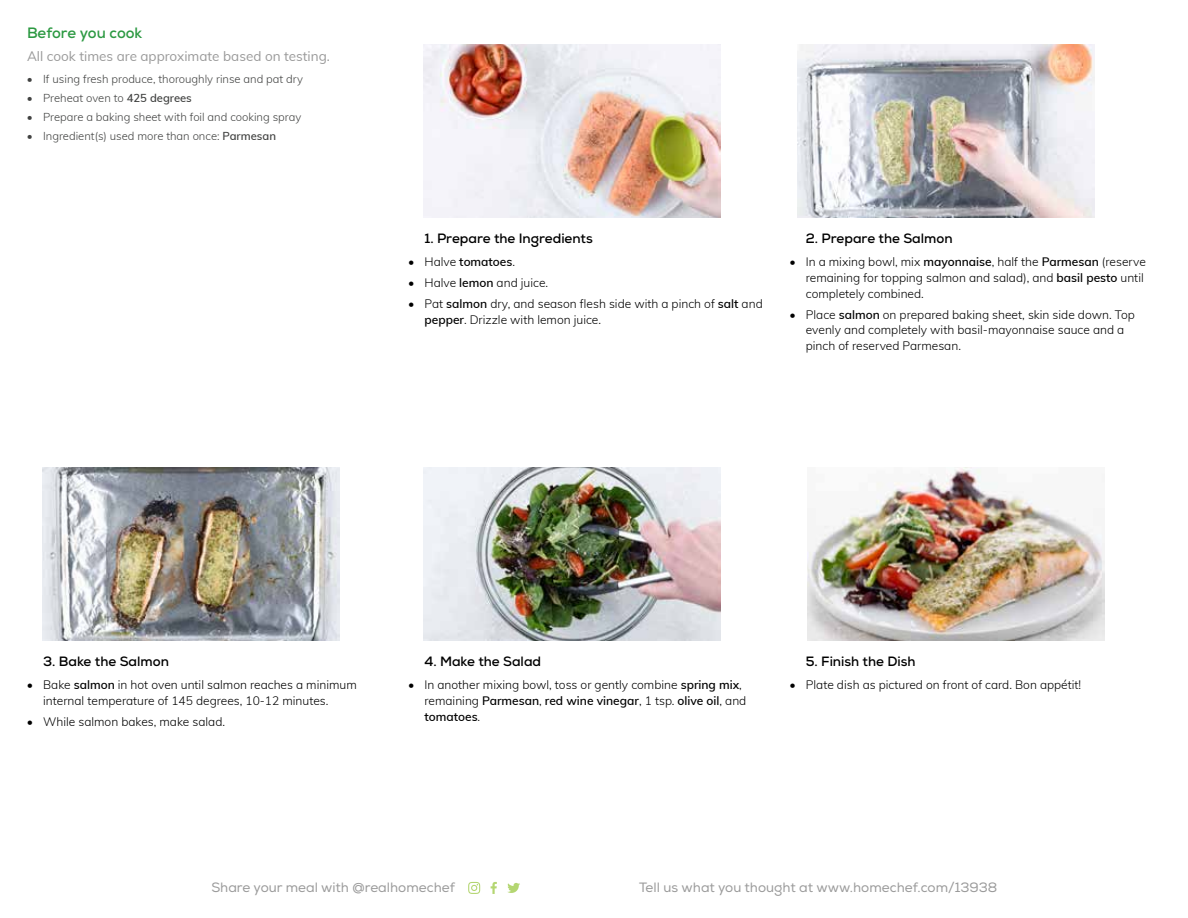
<style>
.page{position:relative;width:1188px;height:918px;background:#fff}
.page>*{position:absolute;margin:0;border:0;box-sizing:border-box;transform-origin:0 0}
.t1{font:700 15px "Nexa";letter-spacing:-.005em;color:#2c9942}
.t2{font:700 13.5px "Nexa";color:#000}
.t3{font:13.5px "Nexa";color:#9a9a9a}
.t4{font:13.5px "Muli";color:#9a9a9a}
.t5{font:300 12px/15.8px "Muli";color:#000}
.t6{font:600 12px "Muli";color:#000}
.t7{font:300 11.25px "Muli";color:#414241}
.s1{font-weight:600}
.s2{font-weight:300}
</style>
<div class="page">
<svg style="left:491px;top:882px;width:6px;height:12px"></svg>
<svg style="left:468px;top:882px;width:12px;height:12px"></svg>
<svg style="left:507px;top:883px;width:13px;height:10px"></svg>
<img style="left:42px;top:467px;width:297px;height:173px">
<img style="left:423px;top:467px;width:297px;height:173px">
<img style="left:423px;top:44px;width:297px;height:173px">
<img style="left:808px;top:467px;width:297px;height:173px">
<img style="left:797px;top:44px;width:297px;height:173px">
<p class="t1" style="left:27px;top:23px;width:117px">Before you cook</p>
<p class="t4" style="left:27px;top:46px;width:304px">All cook times are approximate based on testing.</p>
<p class="t7" style="left:27px;top:71px;width:278px">• If using fresh produce, thoroughly rinse and pat dry</p>
<p class="t7" style="left:27px;top:90px;width:166px">• Preheat oven to <span class="s1">425 degrees</span></p>
<p class="t7" style="left:27px;top:109px;width:276px">• Prepare a baking sheet with foil and cooking spray</p>
<p class="t7" style="left:27px;top:128px;width:251px">• Ingredient(s) used more than once: <span class="s1">Parmesan</span></p>
<p class="t2" style="left:425px;top:229px;width:170px">1. Prepare the Ingredients</p>
<p class="t6" style="left:408px;top:253px;width:108px"><span class="s2">• Halve</span> tomatoes<span class="s2">.</span></p>
<p class="t5" style="left:408px;top:274px;width:141px">• Halve <span class="s1">lemon</span> and juice.</p>
<p class="t5" style="left:425px;top:296px;width:340px;text-indent:-16px">• Pat <span class="s1">salmon</span> dry, and season flesh side with a pinch of <span class="s1">salt</span> and <span class="s1">pepper</span>. Drizzle with lemon juice.</p>
<p class="t2" style="left:806px;top:229px;width:148px">2. Prepare the Salmon</p>
<p class="t5" style="left:806px;top:253px;width:342px;text-indent:-16px">• In a mixing bowl, mix <span class="s1">mayonnaise</span>, half the <span class="s1">Parmesan</span> (reserve remaining for topping salmon and salad), and <span class="s1">basil pesto</span> until completely combined.</p>
<p class="t5" style="left:806px;top:306px;width:331px;text-indent:-16px">• Place <span class="s1">salmon</span> on prepared baking sheet, skin side down. Top evenly and completely with basil-mayonnaise sauce and a pinch of reserved Parmesan.</p>
<p class="t2" style="left:43px;top:653px;width:127px">3. Bake the Salmon</p>
<p class="t5" style="left:43px;top:677px;width:315px;text-indent:-16px">• Bake <span class="s1">salmon</span> in hot oven until salmon reaches a minimum internal temperature of 145 degrees, 10-12 minutes.</p>
<p class="t5" style="left:27px;top:714px;width:200px">• While salmon bakes, make salad.</p>
<p class="t2" style="left:424px;top:653px;width:118px">4. Make the Salad</p>
<p class="t5" style="left:424px;top:677px;width:323px;text-indent:-16px">• In another mixing bowl, toss or gently combine <span class="s1">spring mix</span>, remaining <span class="s1">Parmesan</span>, <span class="s1">red wine vinegar</span>, 1 tsp. <span class="s1">olive oil</span>, and <span class="s1">tomatoes</span>.</p>
<p class="t2" style="left:806px;top:653px;width:111px">5. Finish the Dish</p>
<p class="t5" style="left:790px;top:677px;width:293px">• Plate dish as pictured on front of card. Bon appétit!</p>
<p class="t3" style="left:211px;top:879px;width:245px">Share your meal with @realhomechef</p>
<p class="t3" style="left:639px;top:879px;width:360px">Tell us what you thought at www.homechef.com/13938</p>
</div>
